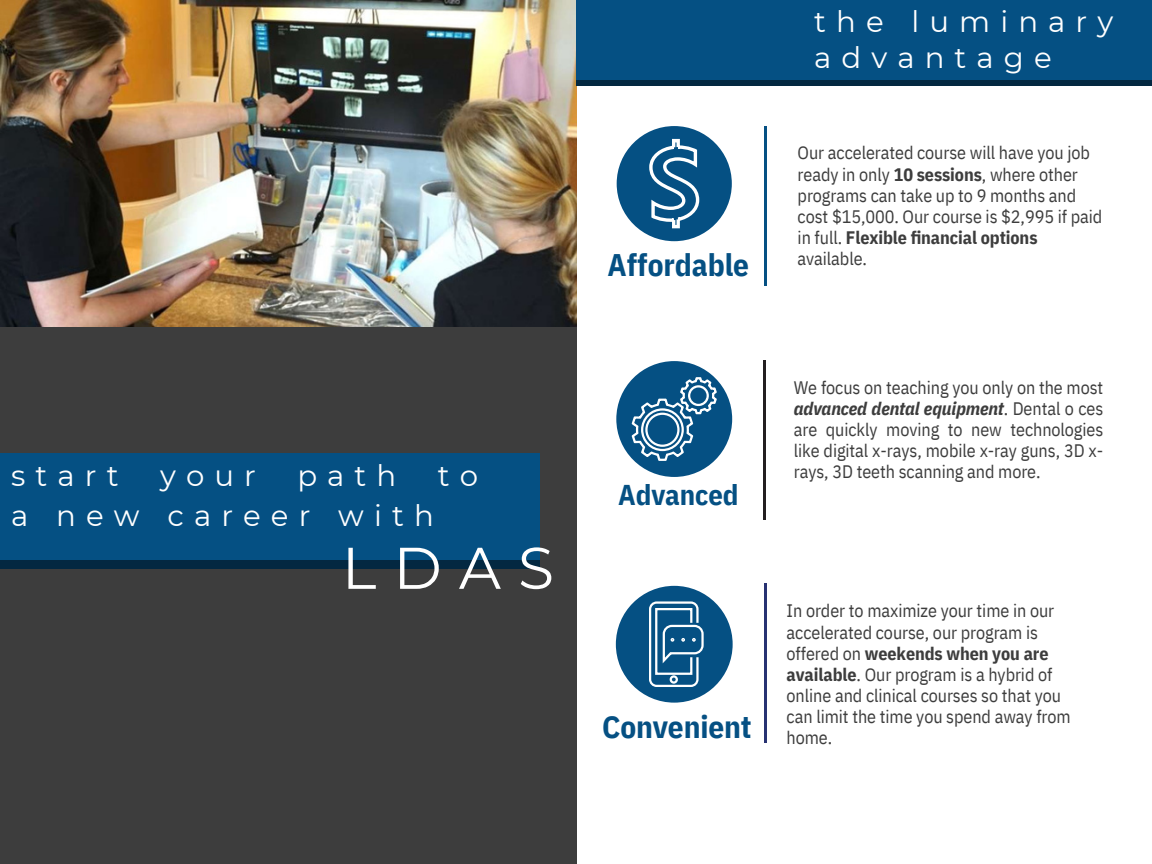
<style>
.page{position:relative;width:1152px;height:864px;background:#fff}
.page>*{position:absolute;margin:0;border:0;box-sizing:border-box;transform-origin:0 0}
.t1{font:58.65px "Montserrat";color:#fff}
.t2{font:700 31.2px "IBM Plex Sans Cond";letter-spacing:-.005em;color:#055083}
.t3{font:29.25px "Montserrat";letter-spacing:.345em;color:#fff}
.t4{font:700 28.65px "IBM Plex Sans Cond";letter-spacing:-.005em;color:#055083}
.t5{font:18px/21.1px "IBM Plex Sans Cond";letter-spacing:-.005em;color:#3d3d3d}
.s1{font-weight:700}
.s2{font-weight:700;font-style:italic}
</style>
<div class="page">
<div style="left:0;top:0;width:576px;height:864px;background:#3d3d3d"></div>
<div style="left:0;top:468px;width:539px;height:100px;background:#032841"></div>
<div style="left:0;top:453px;width:539px;height:107px;background:#055083"></div>
<img style="left:0;top:0;width:576px;height:327px">
<div style="left:617px;top:126px;width:115px;height:115px;background:#055083;border-radius:50%"></div>
<svg style="left:649px;top:139px;width:50px;height:89px"></svg>
<div style="left:616px;top:361px;width:116px;height:116px;background:#055083;border-radius:50%"></div>
<svg style="left:632px;top:377px;width:85px;height:84px"></svg>
<div style="left:616px;top:586px;width:117px;height:117px;background:#055083;border-radius:50%"></div>
<svg style="left:649px;top:601px;width:55px;height:86px"></svg>
<svg style="left:576px;top:79px;width:576px;height:7px;background:#032d4a"></svg>
<div style="left:576px;top:0;width:576px;height:79px;background:#055083"></div>
<hr style="left:763px;top:361px;width:3px;height:159px;background:#231f20">
<hr style="left:764px;top:126px;width:2px;height:159px;background:#055083">
<hr style="left:764px;top:584px;width:2px;height:159px;background:#283272">
<p class="t3" style="left:11px;top:458px;width:109px">start</p>
<p class="t3" style="left:160px;top:458px;width:97px">your</p>
<p class="t3" style="left:297px;top:458px;width:101px">path</p>
<p class="t3" style="left:438px;top:458px;width:42px">t o</p>
<p class="t3" style="left:11px;top:498px;width:424px">a new career with</p>
<p class="t1" style="left:342px;top:532px;width:214px">LDAS</p>
<p class="t2" style="left:608px;top:244px;width:143px">Affordable</p>
<p class="t3" style="left:814px;top:3px;width:301px">the luminary</p>
<p class="t3" style="left:814px;top:40px;width:239px">advantage</p>
<p class="t5" style="left:798px;top:142px;width:306px">Our accelerated course will have you job ready in only <span class="s1">10 sessions</span>, where other programs can take up to 9 months and cost $15,000. Our course is $2,995 if paid in full. <span class="s1">Flexible financial options </span>available.</p>
<p class="t4" style="left:618px;top:475px;width:122px">Advanced</p>
<p class="t5" style="left:794px;top:376px;width:311px;text-align:justify">We focus on teaching you only on the most <span class="s2">advanced dental equipment</span>. Dental o ces are quickly moving to new technologies like digital x-rays, mobile x-ray guns, 3D x&shy;rays, 3D teeth scanning and more.</p>
<p class="t2" style="left:602px;top:706px;width:151px">Convenient</p>
<p class="t5" style="left:787px;top:600px;width:286px">In order to maximize your time in our accelerated course, our program is offered on <span class="s1">weekends when you are available</span>. Our program is a hybrid of online and clinical courses so that you can limit the time you spend away from home.</p>
</div>
